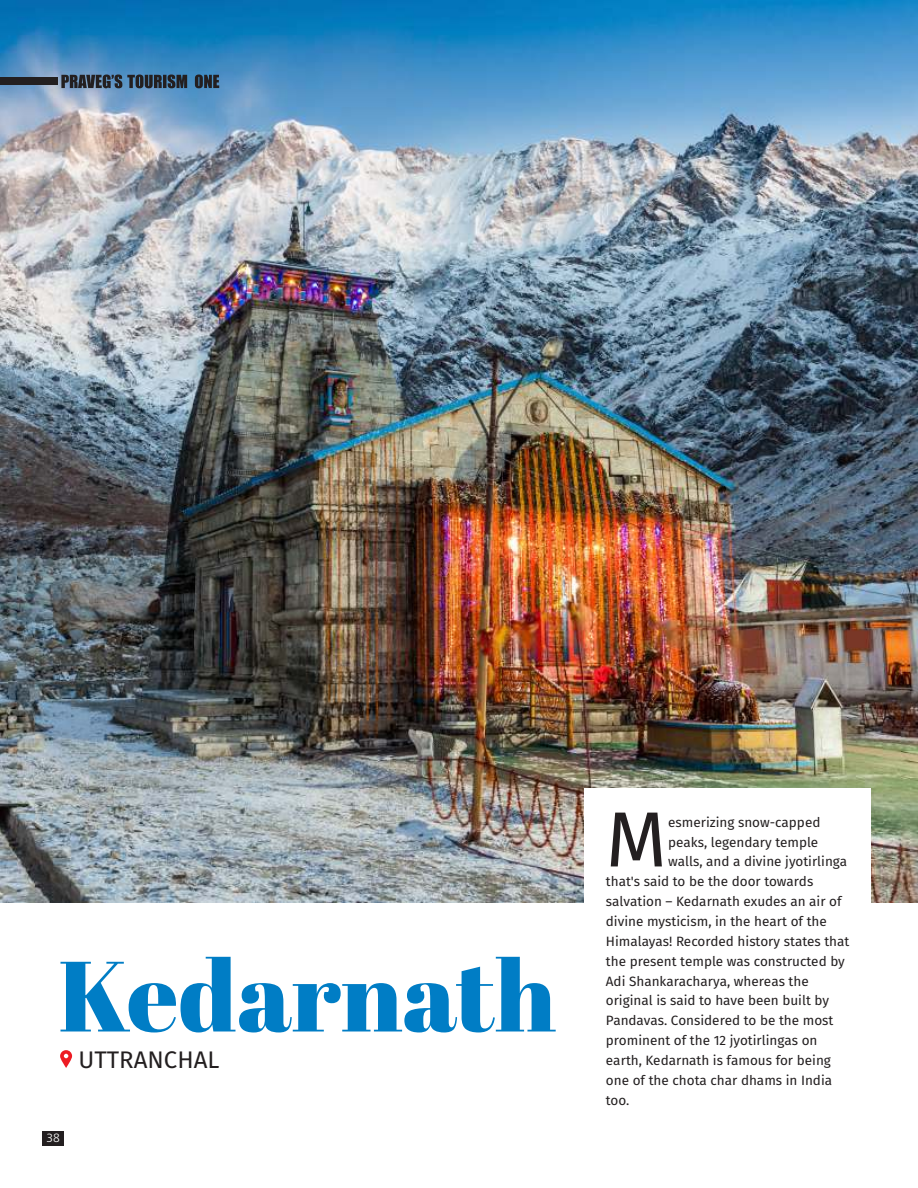
<style>
.page{position:relative;width:918px;height:1188px;background:#fff}
.page>*{position:absolute;margin:0;border:0;box-sizing:border-box;transform-origin:0 0}
.t1{font:99.6px "Abril Fatface";color:#007dc5}
.t2{font:78.15px "Fira Sans";color:#231f20}
.t3{font:24px "Fira Sans";color:#231f20}
.t4{font:13.5px "Fira Sans";color:#231f20}
.t5{font:12px "Humanist 777 BT Light B";color:#fff}
</style>
<div class="page">
<img style="left:0;top:0;width:918px;height:903px">
<div style="left:43px;top:1131px;width:21px;height:14px;background:#231f20"></div>
<div style="left:0;top:78px;width:57px;height:7px;background:#231f20"></div>
<svg style="left:61px;top:75px;width:158px;height:13px;background:#354657"></svg>
<svg style="left:60px;top:1050px;width:12px;height:18px"></svg>
<div style="left:584px;top:789px;width:287px;height:320px;background:#fff"></div>
<h1 class="t1" style="left:58px;top:926px;width:500px">Kedarnath</h1>
<h3 class="t3" style="left:79px;top:1049px;width:142px">UTTRANCHAL</h3>
<p class="t5" style="left:46px;top:1133px;width:15px">38</p>
<h2 class="t2" style="left:606px;top:805px;width:64px">M</h2>
<p class="t4" style="left:668px;top:816px;width:154px">esmerizing snow-capped</p>
<p class="t4" style="left:668px;top:836px;width:152px">peaks, legendary temple</p>
<p class="t4" style="left:668px;top:856px;width:181px">walls, and a divine jyotirlinga</p>
<p class="t4" style="left:606px;top:876px;width:209px">that's said to be the door towards</p>
<p class="t4" style="left:606px;top:896px;width:237px">salvation – Kedarnath exudes an air of</p>
<p class="t4" style="left:606px;top:915px;width:223px">divine mysticism, in the heart of the</p>
<p class="t4" style="left:606px;top:935px;width:245px">Himalayas! Recorded history states that</p>
<p class="t4" style="left:606px;top:955px;width:241px">the present temple was constructed by</p>
<p class="t4" style="left:606px;top:975px;width:204px">Adi Shankaracharya, whereas the</p>
<p class="t4" style="left:606px;top:995px;width:225px">original is said to have been built by</p>
<p class="t4" style="left:606px;top:1015px;width:229px">Pandavas. Considered to be the most</p>
<p class="t4" style="left:606px;top:1034px;width:213px">prominent of the 12 jyotirlingas on</p>
<p class="t4" style="left:606px;top:1054px;width:227px">earth, Kedarnath is famous for being</p>
<p class="t4" style="left:606px;top:1074px;width:228px">one of the chota char dhams in India</p>
<p class="t4" style="left:606px;top:1094px;width:25px">too.</p>
</div>
